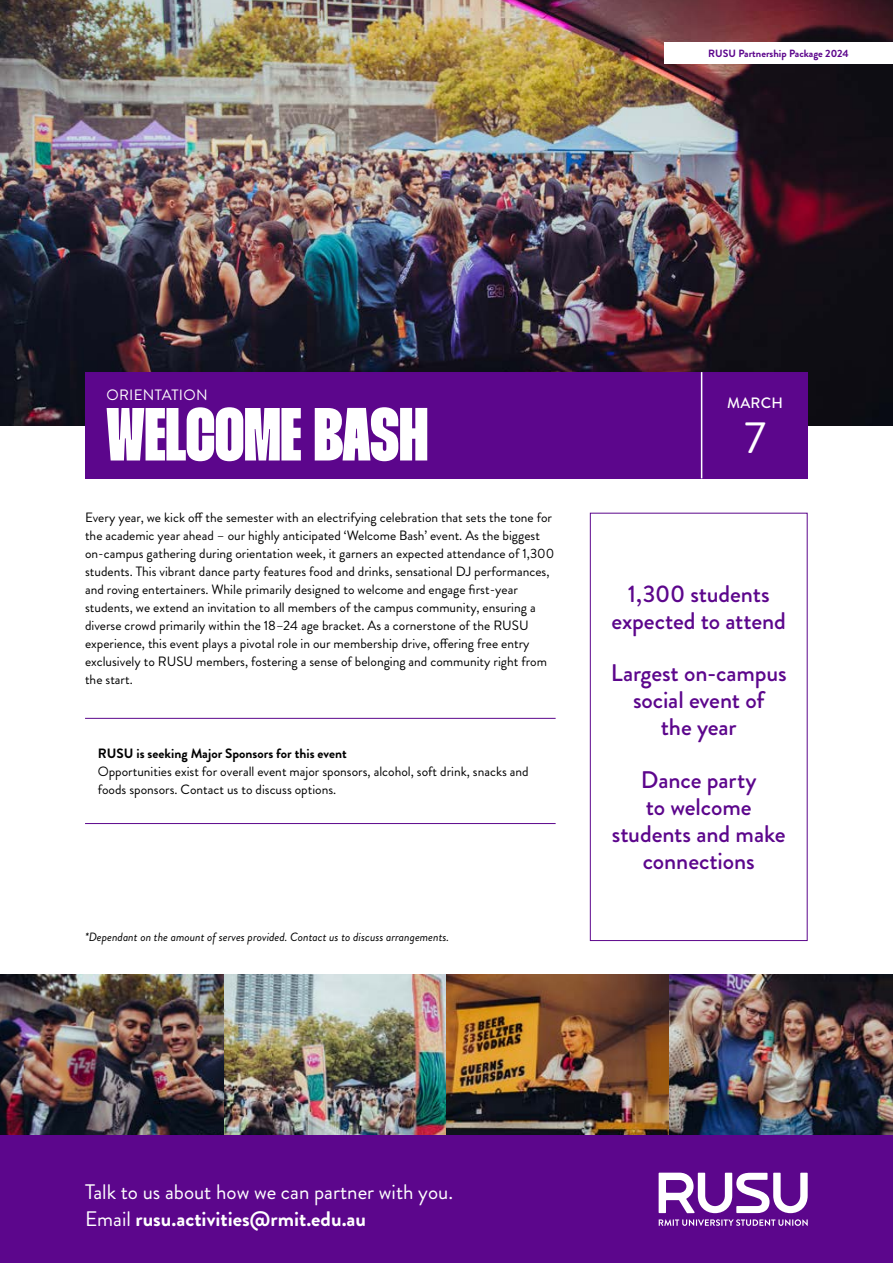
<style>
.page{position:relative;width:893px;height:1263px;background:#fff}
.page>*{position:absolute;margin:0;border:0;box-sizing:border-box;transform-origin:0 0}
.t1{font:75px "Thunder Extra Bold LC";color:#fff}
.t2{font:45px "Brandon Grotesque";color:#fff}
.t3{font:500 24px/27px "Brandon Grotesque";letter-spacing:-.005em;color:#5c068c;text-align:center}
.t4{font:21px/26.7px "Brandon Grotesque";color:#fff}
.t5{font:15px "Brandon Grotesque";letter-spacing:.02em;color:#fff}
.t6{font:500 15px "Brandon Grotesque";letter-spacing:.02em;color:#fff}
.t7{font:13.5px/18px "Brandon Grotesque";color:#000}
.t8{font:700 13.5px "Brandon Grotesque";color:#000}
.t9{font:italic 12px "Brandon Grotesque";color:#000}
.t10{font:700 10.5px "Brandon Grotesque";color:#5c068c}
.s1{font-weight:700}
</style>
<div class="page">
<img style="left:0;top:0;width:893px;height:425px">
<img style="left:223px;top:975px;width:223px;height:160px">
<img style="left:0;top:976px;width:223px;height:159px">
<img style="left:446px;top:975px;width:224px;height:160px">
<img style="left:670px;top:975px;width:223px;height:160px">
<hr style="left:85px;top:718px;width:471px;height:1px;background:#5c068c">
<hr style="left:85px;top:823px;width:471px;height:1px;background:#5c068c">
<img style="left:0;top:975px;width:223px;height:1px">
<div style="left:85px;top:372px;width:617px;height:106px;background:#5c068c"></div>
<div style="left:702px;top:372px;width:106px;height:106px;background:#5c068c"></div>
<div style="left:664px;top:43px;width:229px;height:21px;background:#fff"></div>
<div style="left:590px;top:513px;width:217px;height:428px;border:1px solid #5c068c"></div>
<div style="left:0;top:1135px;width:893px;height:128px;background:#5c068c"></div>
<hr style="left:701px;top:372px;width:1px;height:106px;background:#fff">
<svg style="left:659px;top:1219px;width:149px;height:7px"></svg>
<svg style="left:659px;top:1173px;width:149px;height:40px"></svg>
<p class="t10" style="left:708px;top:46px;width:142px">RUSU Partnership Package 2024</p>
<p class="t5" style="left:106px;top:385px;width:103px">ORIENTATION</p>
<h1 class="t1" style="left:106px;top:393px;width:323px">WELCOME BASH</h1>
<p class="t7" style="left:85px;top:508px;width:471px">Every year, we kick off the semester with an electrifying celebration that sets the tone for the academic year ahead – our highly anticipated ‘Welcome Bash’ event. As the biggest on-campus gathering during orientation week, it garners an expected attendance of 1,300 students. This vibrant dance party features food and drinks, sensational DJ performances, and roving entertainers. While primarily designed to welcome and engage first-year students, we extend an invitation to all members of the campus community, ensuring a diverse crowd primarily within the 18–24 age bracket. As a cornerstone of the RUSU experience, this event plays a pivotal role in our membership drive, offering free entry exclusively to RUSU members, fostering a sense of belonging and community right from the start.</p>
<p class="t8" style="left:98px;top:743px;width:251px">RUSU is seeking Major Sponsors for this event</p>
<p class="t7" style="left:98px;top:762px;width:432px">Opportunities exist for overall event major sponsors, alcohol, soft drink, snacks and foods sponsors. Contact us to discuss options.</p>
<p class="t9" style="left:85px;top:929px;width:366px">*Dependant on the amount of serves provided. Contact us to discuss arrangements.</p>
<p class="t6" style="left:727px;top:392px;width:58px">MARCH</p>
<h2 class="t2" style="left:744px;top:407px;width:23px">7</h2>
<h3 class="t3" style="left:611px;top:580px;width:176px">1,300 students expected to attend</h3>
<h3 class="t3" style="left:611px;top:660px;width:178px">Largest on-campus social event of<br>the year</h3>
<h3 class="t3" style="left:612px;top:766px;width:175px">Dance party<br>to welcome students and make connections</h3>
<h3 class="t4" style="left:85px;top:1179px;width:370px">Talk to us about how we can partner with you.<br>Email <span class="s1">rusu.activities@rmit.edu.au</span></h3>
</div>
